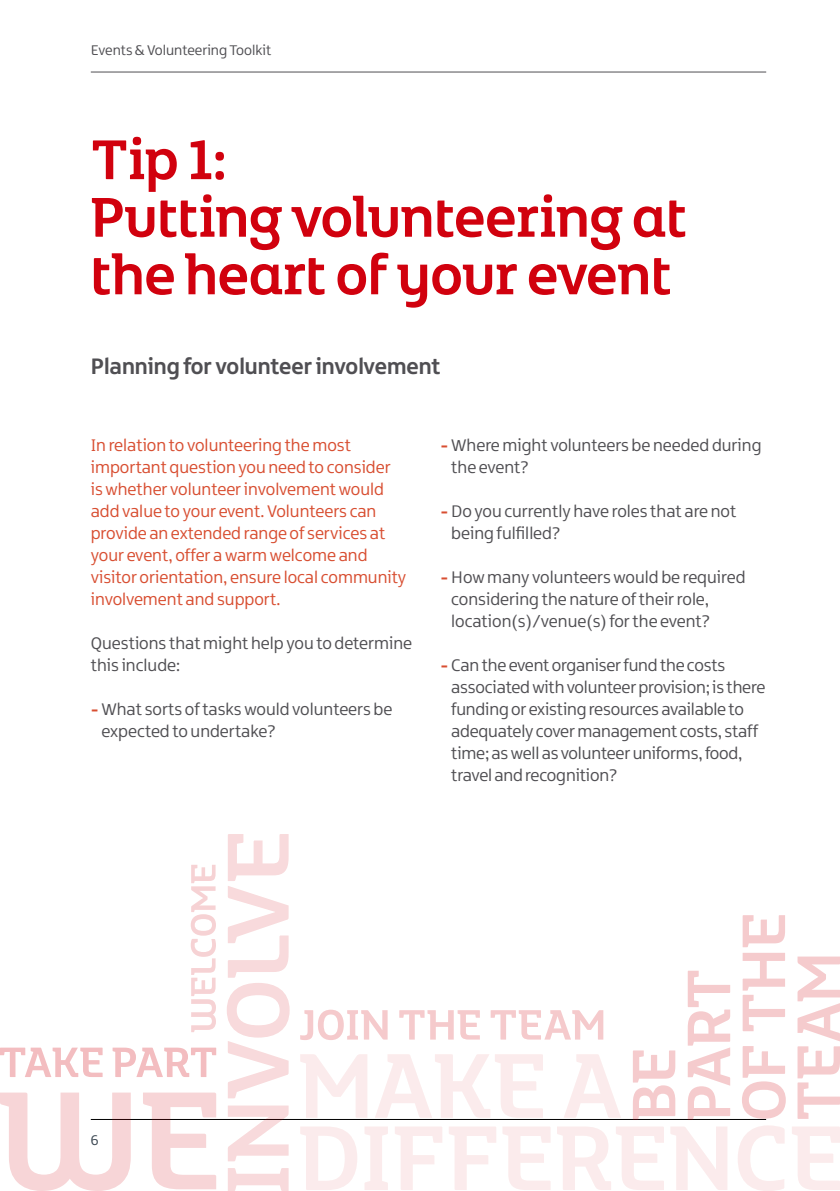
<style>
.page{position:relative;width:840px;height:1191px;background:#fff}
.page>*{position:absolute;margin:0;border:0;box-sizing:border-box;transform-origin:0 0}
.t1{font:60px/57.6px "Northern Ireland Headline";color:#d1010e}
.t2{font:700 24px "Northern Ireland";color:#504f53}
.t3{font:18px/22px "Northern Ireland";letter-spacing:-.01em;color:#504f53}
.t4{font:18px/22px "Northern Ireland";color:#d84e31}
.t5{font:15px "Northern Ireland";color:#504f53}
.t6{font:15px "Northern Ireland";color:#3c4853}
.s1{font-weight:700;color:#d84e31}
</style>
<div class="page">
<hr style="left:91px;top:72px;width:674px;height:1px;background:#504f53">
<hr style="left:91px;top:1119px;width:674px;height:1px;background:#000">
<svg style="left:191px;top:865px;width:25px;height:167px"></svg>
<svg style="left:0;top:1092px;width:216px;height:99px"></svg>
<svg style="left:227px;top:834px;width:62px;height:357px"></svg>
<svg style="left:0;top:1047px;width:216px;height:30px"></svg>
<svg style="left:300px;top:915px;width:539px;height:276px"></svg>
<p class="t5" style="left:91px;top:41px;width:182px">Events &amp; Volunteering Toolkit</p>
<h1 class="t1" style="left:91px;top:129px;width:597px">Tip 1:<br>Putting volunteering at the heart of your event</h1>
<h2 class="t2" style="left:91px;top:351px;width:351px">Planning for volunteer involvement</h2>
<p class="t4" style="left:91px;top:434px;width:317px">In relation to volunteering the most important question you need to consider is whether volunteer involvement would add value to your event. Volunteers can provide an extended range of services at your event, offer a warm welcome and visitor orientation, ensure local community involvement and support.</p>
<p class="t3" style="left:91px;top:632px;width:323px">Questions that might help you to determine this include:</p>
<p class="t3" style="left:101px;top:698px;width:292px;text-indent:-11px"><span class="s1">-</span> What sorts of tasks would volunteers be expected to undertake?</p>
<p class="t3" style="left:451px;top:434px;width:311px;text-indent:-11px"><span class="s1">-</span> Where might volunteers be needed during the event?</p>
<p class="t3" style="left:451px;top:500px;width:286px;text-indent:-11px"><span class="s1">-</span> Do you currently have roles that are not being fulfilled?</p>
<p class="t3" style="left:451px;top:566px;width:295px;text-indent:-11px"><span class="s1">-</span> How many volunteers would be required considering the nature of their role, location(s)/venue(s) for the event?</p>
<p class="t3" style="left:451px;top:654px;width:315px;text-indent:-11px"><span class="s1">-</span> Can the event organiser fund the costs associated with volunteer provision; is there funding or existing resources available to adequately cover management costs, staff time; as well as volunteer uniforms, food, travel and recognition?</p>
<p class="t6" style="left:91px;top:1131px;width:9px">6</p>
</div>
